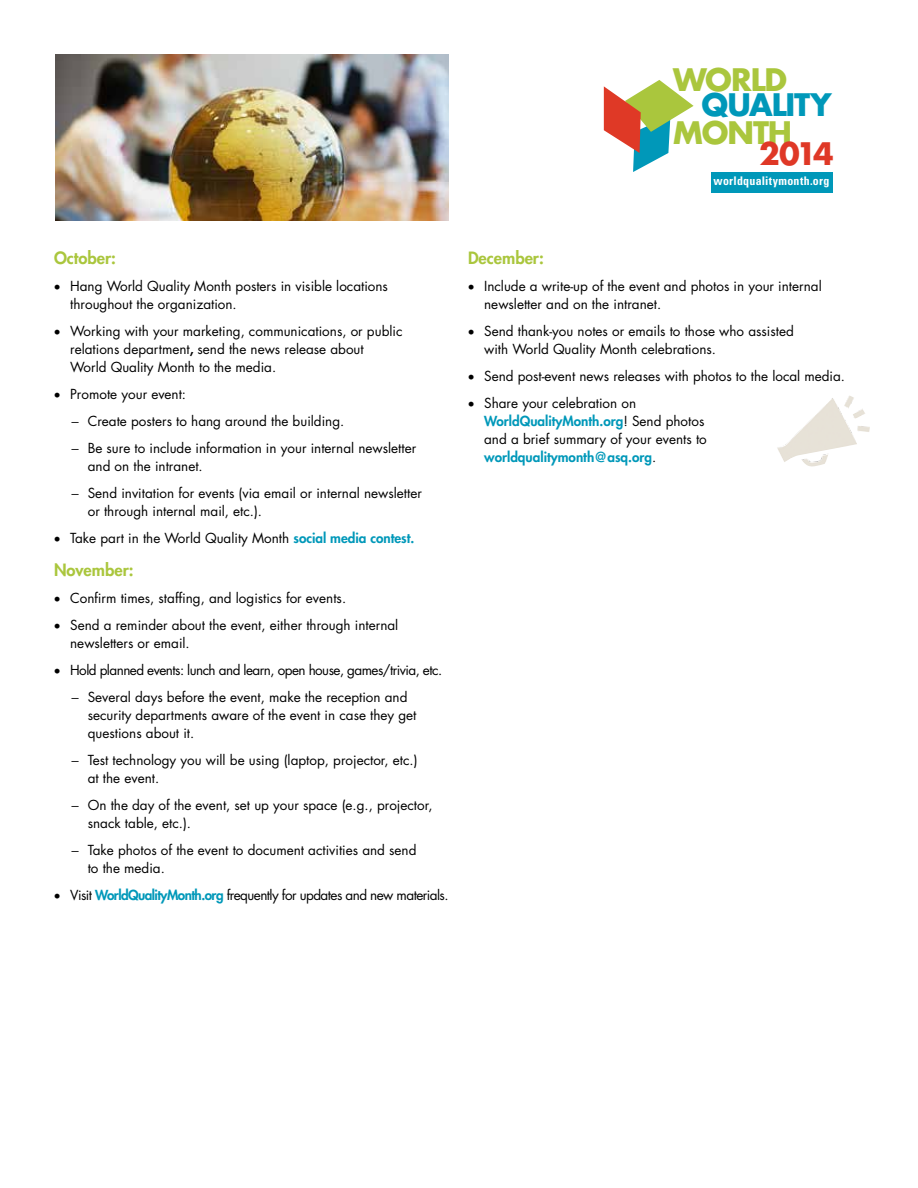
<style>
.page{position:relative;width:918px;height:1188px;background:#fff}
.page>*{position:absolute;margin:0;border:0;box-sizing:border-box;transform-origin:0 0}
.t1{font:700 30.15px "Futura Std";letter-spacing:-.035em;color:#aac63d}
.t2{font:700 30.15px "Futura Std";letter-spacing:-.035em;color:#0098b9}
.t3{font:700 30.15px "Futura Std";color:#df3826}
.t4{font:800 16.5px "Futura Std";color:#aac63d}
.t5{font:13.5px/18px "Futura Std";color:#000}
.t6{font:13.5px/27px "Futura Std";letter-spacing:-.04em;color:#000}
.t7{font:700 condensed 11.85px "Univers LT Std";letter-spacing:.02em;color:#fff}
.s1{font-weight:800}
.s2{font-weight:800;color:#0098b9}
</style>
<div class="page">
<svg style="left:604px;top:80px;width:90px;height:92px"></svg>
<div style="left:711px;top:172px;width:121px;height:20px;background:#0098b9"></div>
<img style="left:56px;top:54px;width:392px;height:166px">
<img style="left:777px;top:395px;width:93px;height:72px">
<h1 class="t1" style="left:673px;top:60px;width:116px">WORLD</h1>
<h1 class="t2" style="left:702px;top:85px;width:131px">QUALITY</h1>
<h1 class="t1" style="left:673px;top:113px;width:121px">MONTH</h1>
<h1 class="t3" style="left:759px;top:133px;width:76px">2014</h1>
<p class="t7" style="left:714px;top:173px;width:117px">worldqualitymonth.org</p>
<p class="t4" style="left:54px;top:248px;width:63px">October:</p>
<p class="t5" style="left:70px;top:277px;width:319px;text-indent:-16px">• Hang World Quality Month posters in visible locations throughout the organization.</p>
<p class="t5" style="left:70px;top:322px;width:334px;text-indent:-16px">• Working with your marketing, communications, or public relations department<span class="s1">,</span> send the news release about<br>World Quality Month to the media.</p>
<p class="t5" style="left:72px;top:381px;width:346px;line-height:27px;text-indent:-18px">• Promote your event:<br>− Create posters to hang around the building.<br>− Be sure to include information in your internal newsletter</p>
<p class="t5" style="left:72px;top:453px;width:352px;line-height:27px;text-indent:16px">and on the intranet.<br>− Send invitation for events (via email or internal newsletter</p>
<p class="t5" style="left:88px;top:502px;width:176px">or through internal mail, etc.).</p>
<p class="t5" style="left:54px;top:529px;width:362px">• Take part in the World Quality Month <span class="s2">social media contest.</span></p>
<p class="t4" style="left:54px;top:559px;width:81px">November:</p>
<p class="t5" style="left:54px;top:589px;width:294px">• Confirm times, staffing, and logistics for events.</p>
<p class="t5" style="left:70px;top:616px;width:330px;text-indent:-16px">• Send a reminder about the event, either through internal newsletters or email.</p>
<p class="t6" style="left:72px;top:656px;width:372px;text-indent:-18px">• Hold planned events: lunch and learn, open house, games/trivia, etc. − Several days before the event, make the reception and</p>
<p class="t5" style="left:88px;top:706px;width:330px">security departments aware of the event in case they get questions about it.</p>
<p class="t5" style="left:88px;top:751px;width:331px;text-indent:-16px">− Test technology you will be using (laptop, projector, etc.) at the event.</p>
<p class="t5" style="left:88px;top:796px;width:346px;text-indent:-16px">− On the day of the event, set up your space (e.g., projector, snack table, etc.).</p>
<p class="t5" style="left:88px;top:841px;width:330px;text-indent:-16px">− Take photos of the event to document activities and send to the media.</p>
<p class="t6" style="left:54px;top:881px;width:396px">• Visit <span class="s2">WorldQualityMonth.org</span> frequently for updates and new materials.</p>
<p class="t4" style="left:468px;top:248px;width:77px">December:</p>
<p class="t5" style="left:484px;top:277px;width:339px;text-indent:-16px">• Include a write-up of the event and photos in your internal newsletter and on the intranet.</p>
<p class="t5" style="left:484px;top:322px;width:311px;text-indent:-16px">• Send thank-you notes or emails to those who assisted with World Quality Month celebrations.</p>
<p class="t5" style="left:468px;top:367px;width:379px">• Send post-event news releases with photos to the local media.</p>
<p class="t5" style="left:484px;top:394px;width:224px;text-indent:-16px">• Share your celebration on<br><span class="s2">WorldQualityMonth.org</span>! Send photos and a brief summary of your events to <span class="s2">worldqualitymonth@asq.org</span>.</p>
</div>
